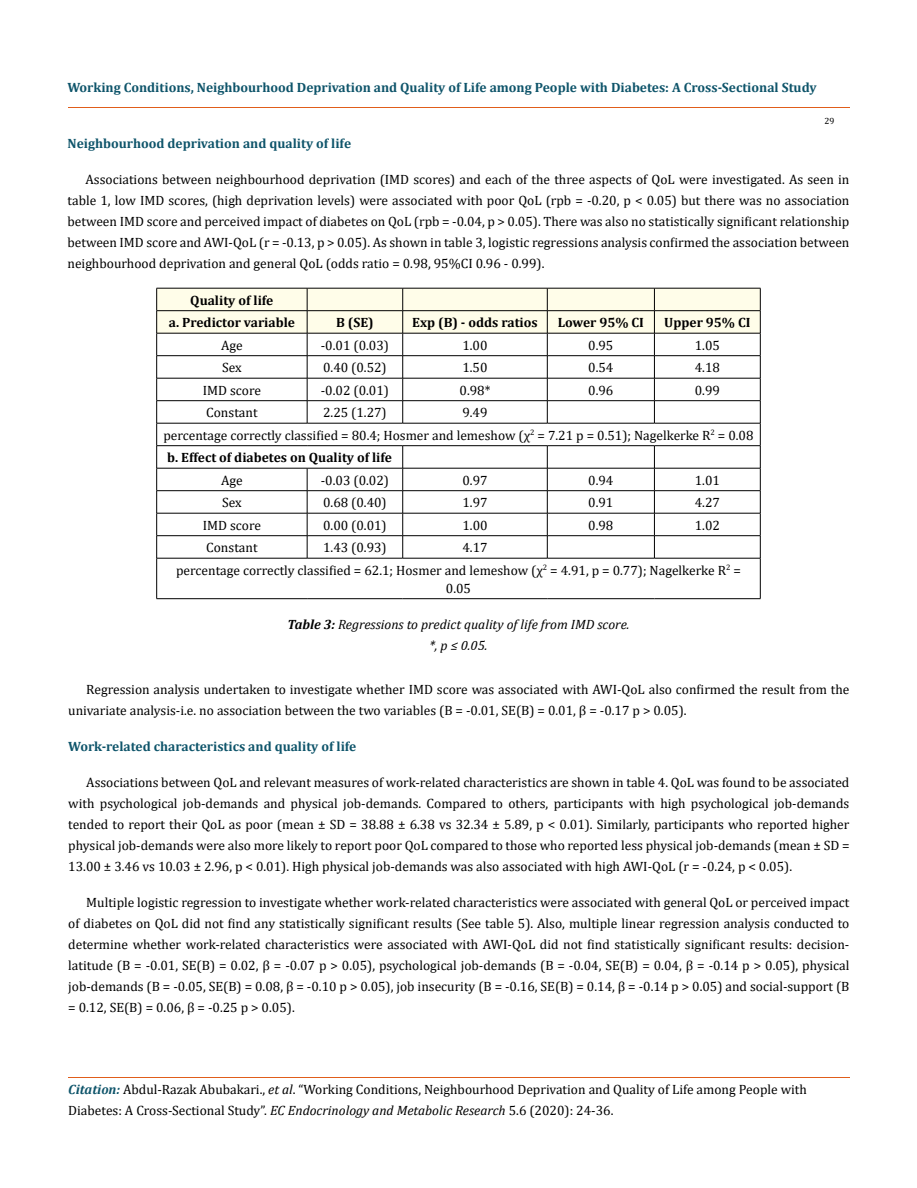
<style>
.page{position:relative;width:917px;height:1188px;background:#fff}
.page>*{position:absolute;margin:0;border:0;box-sizing:border-box;transform-origin:0 0}
.t1{font:13.5px/21px "Cambria";color:#000}
.t2{font:700 13.5px "Cambria";color:#0e546a}
.t3{font:700 13.5px/22.5px "Cambria";color:#000;text-align:center}
.t4{font:italic 13.5px/21px "Cambria";color:#000;text-align:center}
.t5{font:9px "Cambria";color:#000}
.s1{font-weight:700}
.s2{font-weight:700;font-style:italic;color:#0e546a}
.s3{font-style:italic}
</style>
<div class="page">
<hr style="left:68px;top:108px;width:781px;height:1px;background:#e05d1a">
<hr style="left:68px;top:1077px;width:781px;height:1px;background:#e05d1a">
<svg style="left:156px;top:288px;width:605px;height:270px"></svg>
<hr style="left:156px;top:558px;width:151px;height:1px;background:#000">
<hr style="left:156px;top:558px;width:1px;height:41px;background:#000">
<hr style="left:307px;top:558px;width:96px;height:1px;background:#000">
<hr style="left:403px;top:558px;width:144px;height:1px;background:#000">
<hr style="left:547px;top:558px;width:107px;height:1px;background:#000">
<hr style="left:654px;top:558px;width:106px;height:1px;background:#000">
<hr style="left:760px;top:558px;width:1px;height:41px;background:#000">
<hr style="left:156px;top:598px;width:151px;height:1px;background:#000">
<hr style="left:307px;top:598px;width:96px;height:1px;background:#000">
<hr style="left:403px;top:598px;width:144px;height:1px;background:#000">
<hr style="left:547px;top:598px;width:107px;height:1px;background:#000">
<hr style="left:654px;top:598px;width:106px;height:1px;background:#000">
<p class="t2" style="left:67px;top:78px;width:750px">Working Conditions, Neighbourhood Deprivation and Quality of Life among People with Diabetes: A Cross-Sectional Study</p>
<p class="t5" style="left:824px;top:116px;width:11px">29</p>
<p class="t2" style="left:68px;top:134px;width:285px">Neighbourhood deprivation and quality of life</p>
<p class="t1" style="left:68px;top:169px;width:783px;text-align:justify;text-indent:18px">Associations between neighbourhood deprivation (IMD scores) and each of the three aspects of QoL were investigated. As seen in table 1, low IMD scores, (high deprivation levels) were associated with poor QoL (rpb = -0.20, p &lt; 0.05) but there was no association between IMD score and perceived impact of diabetes on QoL (rpb = -0.04, p &gt; 0.05). There was also no statistically significant relationship between IMD score and AWI-QoL (r = -0.13, p &gt; 0.05). As shown in table 3, logistic regressions analysis confirmed the association between neighbourhood deprivation and general QoL (odds ratio = 0.98, 95%CI 0.96 - 0.99).</p>
<p class="t3" style="left:169px;top:288px;width:128px">Quality of life<br>a. Predictor variable</p>
<p class="t3" style="left:336px;top:311px;width:39px">B (SE)</p>
<p class="t3" style="left:412px;top:311px;width:127px">Exp (B) - odds ratios</p>
<p class="t3" style="left:557px;top:311px;width:88px">Lower 95% CI</p>
<p class="t3" style="left:664px;top:311px;width:88px">Upper 95% CI</p>
<p class="t1" style="left:221px;top:335px;width:23px">Age</p>
<p class="t1" style="left:321px;top:335px;width:70px">-0.01 (0.03)</p>
<p class="t1" style="left:462px;top:335px;width:27px">1.00</p>
<p class="t1" style="left:588px;top:335px;width:27px">0.95</p>
<p class="t1" style="left:694px;top:335px;width:27px">1.05</p>
<p class="t1" style="left:222px;top:357px;width:21px">Sex</p>
<p class="t1" style="left:323px;top:357px;width:65px">0.40 (0.52)</p>
<p class="t1" style="left:462px;top:357px;width:27px">1.50</p>
<p class="t1" style="left:588px;top:357px;width:27px">0.54</p>
<p class="t1" style="left:694px;top:357px;width:27px">4.18</p>
<p class="t1" style="left:203px;top:380px;width:60px">IMD score</p>
<p class="t1" style="left:321px;top:380px;width:70px">-0.02 (0.01)</p>
<p class="t1" style="left:459px;top:380px;width:32px">0.98*</p>
<p class="t1" style="left:588px;top:380px;width:27px">0.96</p>
<p class="t1" style="left:694px;top:380px;width:27px">0.99</p>
<p class="t1" style="left:206px;top:402px;width:53px">Constant</p>
<p class="t1" style="left:323px;top:402px;width:65px">2.25 (1.27)</p>
<p class="t1" style="left:163px;top:401px;width:591px;line-height:22.5px;text-indent:299px">9.49<br>percentage correctly classified = 80.4; Hosmer and lemeshow (χ<sup>2</sup> = 7.21 p = 0.51); Nagelkerke R<sup>2</sup> = 0.08 <span class="s1">b. Effect of diabetes on Quality of life</span></p>
<p class="t1" style="left:221px;top:470px;width:23px">Age</p>
<p class="t1" style="left:321px;top:470px;width:70px">-0.03 (0.02)</p>
<p class="t1" style="left:462px;top:470px;width:27px">0.97</p>
<p class="t1" style="left:588px;top:470px;width:27px">0.94</p>
<p class="t1" style="left:694px;top:470px;width:27px">1.01</p>
<p class="t1" style="left:222px;top:492px;width:21px">Sex</p>
<p class="t1" style="left:323px;top:492px;width:65px">0.68 (0.40)</p>
<p class="t1" style="left:462px;top:492px;width:27px">1.97</p>
<p class="t1" style="left:588px;top:492px;width:27px">0.91</p>
<p class="t1" style="left:694px;top:492px;width:27px">4.27</p>
<p class="t1" style="left:203px;top:515px;width:60px">IMD score</p>
<p class="t1" style="left:323px;top:515px;width:65px">0.00 (0.01)</p>
<p class="t1" style="left:462px;top:515px;width:27px">1.00</p>
<p class="t1" style="left:588px;top:515px;width:27px">0.98</p>
<p class="t1" style="left:694px;top:515px;width:27px">1.02</p>
<p class="t1" style="left:206px;top:537px;width:53px">Constant</p>
<p class="t1" style="left:323px;top:537px;width:65px">1.43 (0.93)</p>
<p class="t1" style="left:176px;top:536px;width:566px;line-height:22.5px;text-indent:286px">4.17<br>percentage correctly classified = 62.1; Hosmer and lemeshow (χ<sup>2</sup> = 4.91, p = 0.77); Nagelkerke R<sup>2</sup> =</p>
<p class="t1" style="left:446px;top:578px;width:27px">0.05</p>
<p class="t4" style="left:287px;top:613px;width:343px"><span class="s1">Table 3:</span> Regressions to predict quality of life from IMD score. *, p ≤ 0.05.</p>
<p class="t1" style="left:68px;top:679px;width:782px;text-indent:18px">Regression analysis undertaken to investigate whether IMD score was associated with AWI-QoL also confirmed the result from the univariate analysis-i.e. no association between the two variables (B = -0.01, SE(B) = 0.01, β = -0.17 p &gt; 0.05).</p>
<p class="t2" style="left:68px;top:737px;width:290px">Work-related characteristics and quality of life</p>
<p class="t1" style="left:68px;top:772px;width:782px;text-align:justify;text-indent:18px">Associations between QoL and relevant measures of work-related characteristics are shown in table 4. QoL was found to be associated with psychological job-demands and physical job-demands. Compared to others, participants with high psychological job-demands tended to report their QoL as poor (mean ± SD = 38.88 ± 6.38 vs 32.34 ± 5.89, p &lt; 0.01). Similarly, participants who reported higher physical job-demands were also more likely to report poor QoL compared to those who reported less physical job-demands (mean ± SD = 13.00 ± 3.46 vs 10.03 ± 2.96, p &lt; 0.01). High physical job-demands was also associated with high AWI-QoL (r = -0.24, p &lt; 0.05).</p>
<p class="t1" style="left:68px;top:892px;width:782px;text-align:justify;text-indent:18px">Multiple logistic regression to investigate whether work-related characteristics were associated with general QoL or perceived impact of diabetes on QoL did not find any statistically significant results (See table 5). Also, multiple linear regression analysis conducted to determine whether work-related characteristics were associated with AWI-QoL did not find statistically significant results: decision&shy;latitude (B = -0.01, SE(B) = 0.02, β = -0.07 p &gt; 0.05), psychological job-demands (B = -0.04, SE(B) = 0.04, β = -0.14 p &gt; 0.05), physical job-demands (B = -0.05, SE(B) = 0.08, β = -0.10 p &gt; 0.05), job insecurity (B = -0.16, SE(B) = 0.14, β = -0.14 p &gt; 0.05) and social-support (B = 0.12, SE(B) = 0.06, β = -0.25 p &gt; 0.05).</p>
<p class="t1" style="left:68px;top:1079px;width:740px"><span class="s2">Citation:</span> Abdul-Razak Abubakari., <span class="s3">et al</span>. “Working Conditions, Neighbourhood Deprivation and Quality of Life among People with<br>Diabetes: A Cross-Sectional Study”. <span class="s3">EC Endocrinology and Metabolic Research</span> 5.6 (2020): 24-36.</p>
</div>
